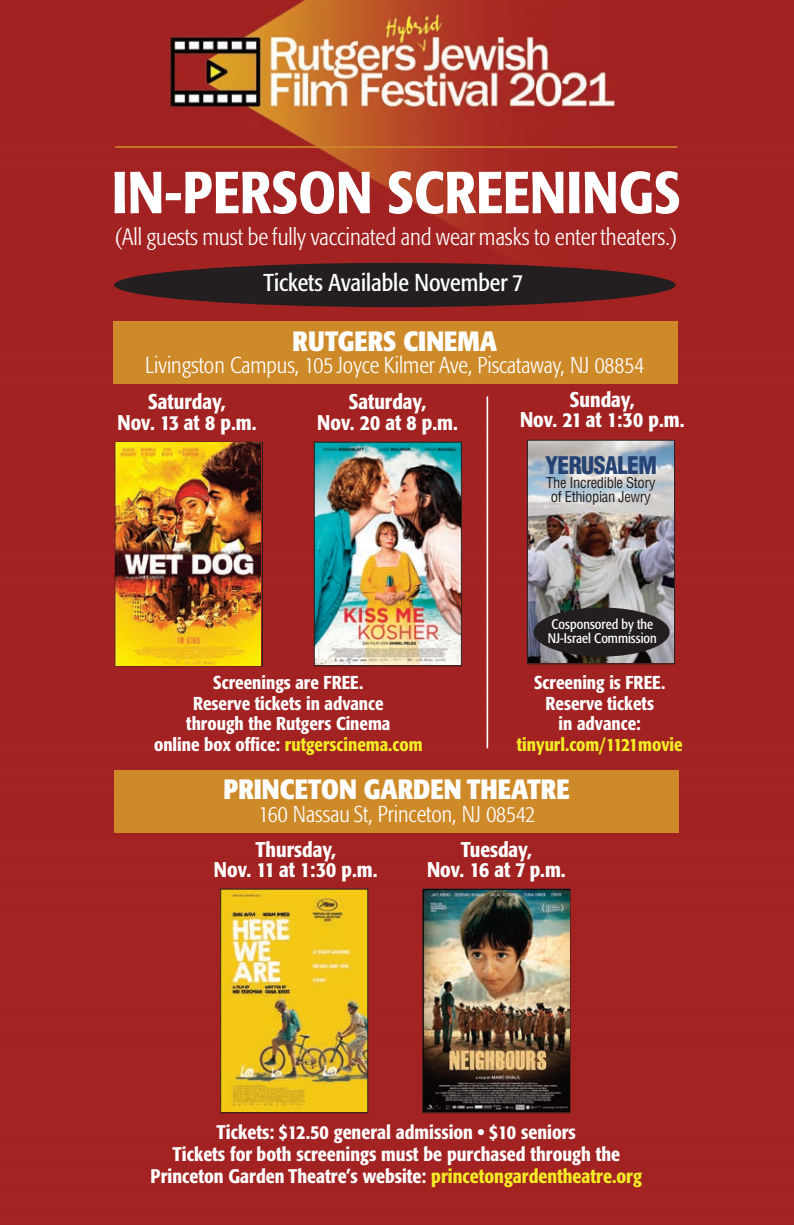
<style>
.page{position:relative;width:794px;height:1225px;background:#fff}
.page>*{position:absolute;margin:0;border:0;box-sizing:border-box;transform-origin:0 0}
.t1{font:500 condensed 58.4px "Formata BQ";color:#fff}
.t2{font:700 condensed 27.6px "Formata BQ";color:#fff}
.t3{font:condensed 24.2px "Formata BQ";color:#fff}
.t4{font:900 condensed 23.8px "Helvetica";letter-spacing:-.03em;color:#264374}
.t5{font:300 condensed 23.6px "Formata BQ";color:#fff}
.t6{font:300 condensed 22.8px "Formata BQ";color:#fff}
.t7{font:500 condensed 21.2px/20.4px "Formata BQ";color:#fff;text-align:center}
.t8{font:500 condensed 19.4px/21.8px "Formata BQ";color:#fff;text-align:center}
.t9{font:500 condensed 18.6px/20.6px "Formata BQ";color:#fff;text-align:center}
.t10{font:500 condensed 18.6px "Formata BQ";color:#f3ec24}
.t11{font:condensed 14.6px/13.8px "Helvetica";letter-spacing:-.025em;color:#231f20;text-align:center}
.t12{font:condensed 13.8px/13.8px "Formata BQ";color:#fff}
.s1{color:#f3ec24}
</style>
<div class="page">
<div style="left:0;top:840px;width:794px;height:384px;background:#a22322"></div>
<img style="left:0;top:0;width:794px;height:840px">
<img style="left:115px;top:442px;width:146px;height:223px">
<img style="left:316px;top:444px;width:143px;height:220px">
<div style="left:314px;top:442px;width:147px;height:224px;border:1px solid #231f20"></div>
<img style="left:529px;top:442px;width:143px;height:220px">
<div style="left:527px;top:440px;width:147px;height:224px;border:1px solid #231f20"></div>
<div style="left:113px;top:322px;width:564px;height:62px;background:#ce8a29"></div>
<div style="left:115px;top:770px;width:564px;height:62px;background:#ce8a29"></div>
<img style="left:220px;top:888px;width:350px;height:225px">
<img style="left:423px;top:889px;width:147px;height:222px">
<hr style="left:115px;top:146px;width:562px;height:2px;background:#ce8a29">
<div style="left:533px;top:607px;width:136px;height:49px;background:#231f20;border-radius:50%"></div>
<hr style="left:486px;top:396px;width:2px;height:352px;background:#fff">
<div style="left:114px;top:263px;width:561px;height:44px;background:#231f20;border-radius:50%"></div>
<h1 class="t1" style="left:112px;top:168px;width:570px">IN-PERSON SCREENINGS</h1>
<p class="t5" style="left:115px;top:226px;width:564px">(All guests must be fully vaccinated and wear masks to enter theaters.)</p>
<p class="t3" style="left:263px;top:272px;width:261px">Tickets Available November 7</p>
<h2 class="t2" style="left:292px;top:329px;width:206px">RUTGERS CINEMA</h2>
<p class="t6" style="left:145px;top:355px;width:500px">Livingston Campus, 105 Joyce Kilmer Ave, Piscataway, NJ 08854</p>
<p class="t7" style="left:520px;top:391px;width:166px">Sunday,<br>Nov. 21 at 1:30 p.m.</p>
<p class="t7" style="left:117px;top:393px;width:140px">Saturday,<br>Nov. 13 at 8 p.m.</p>
<p class="t7" style="left:317px;top:393px;width:142px">Saturday,<br>Nov. 20 at 8 p.m.</p>
<p class="t4" style="left:545px;top:456px;width:113px">YERUSALEM</p>
<p class="t11" style="left:546px;top:477px;width:111px">The Incredible Story of Ethiopian Jewry</p>
<p class="t9" style="left:154px;top:673px;width:270px">Screenings are FREE.<br>Reserve tickets in advance<br>through the Rutgers Cinema<br>online box office: <span class="s1">rutgerscinema.com</span></p>
<p class="t12" style="left:548px;top:618px;width:110px">Cosponsored by the<br>NJ-Israel Commission</p>
<p class="t9" style="left:534px;top:673px;width:133px">Screening is FREE.<br>Reserve tickets<br>in advance:</p>
<p class="t10" style="left:517px;top:736px;width:167px">tinyurl.com/1121movie</p>
<h2 class="t2" style="left:223px;top:777px;width:348px">PRINCETON GARDEN THEATRE</h2>
<p class="t6" style="left:259px;top:804px;width:278px">160 Nassau St, Princeton, NJ 08542</p>
<p class="t7" style="left:214px;top:840px;width:165px">Thursday,<br>Nov. 11 at 1:30 p.m.</p>
<p class="t7" style="left:427px;top:840px;width:140px">Tuesday,<br>Nov. 16 at 7 p.m.</p>
<p class="t8" style="left:150px;top:1123px;width:493px">Tickets: $12.50 general admission • $10 seniors<br>Tickets for both screenings must be purchased through the<br>Princeton Garden Theatre’s website: <span class="s1">princetongardentheatre.org</span></p>
</div>
